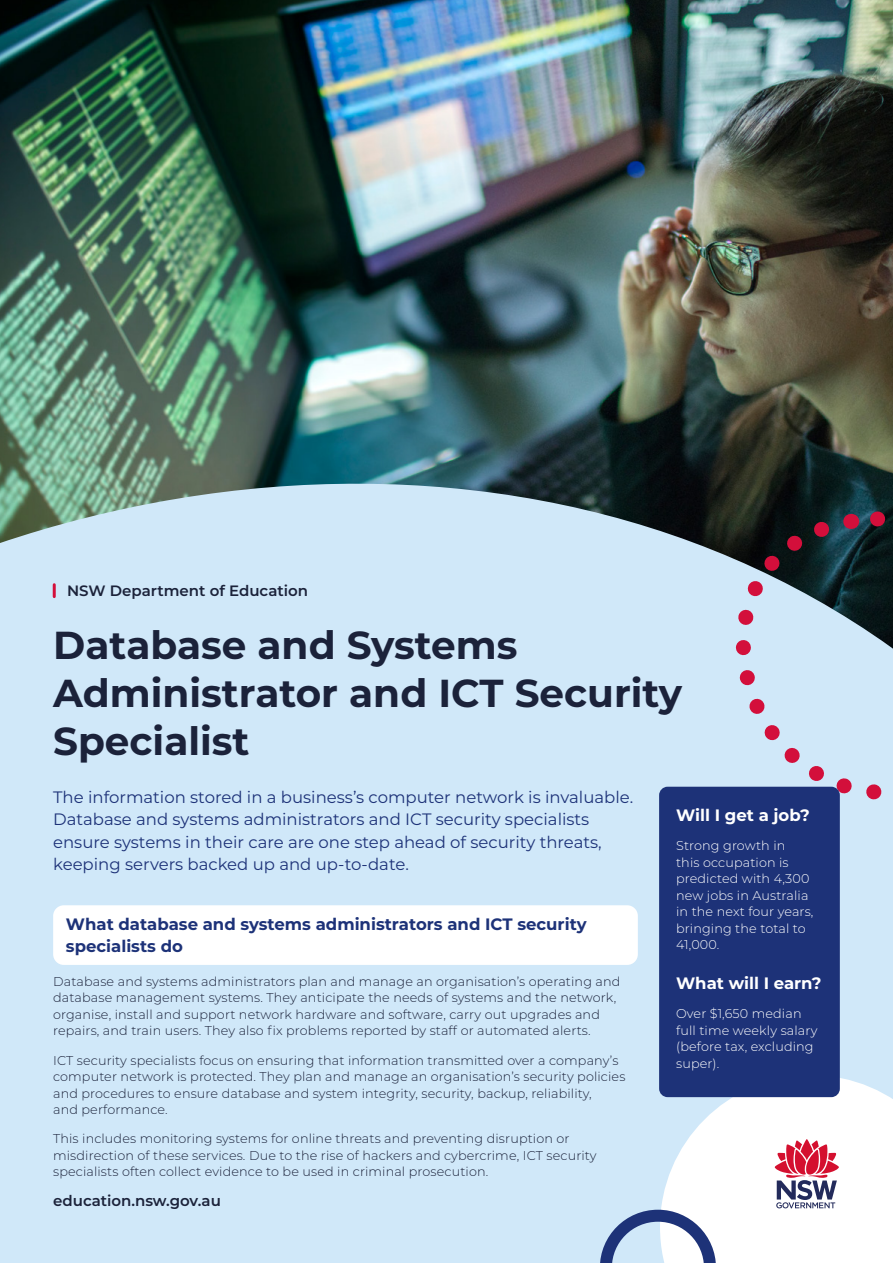
<style>
.page{position:relative;width:893px;height:1263px;background:#fff}
.page>*{position:absolute;margin:0;border:0;box-sizing:border-box;transform-origin:0 0}
.Cover_Heading{font:700 39px/48px "Montserrat";color:#1b223a}
.Intro_heading{font:16.5px/22.5px "Montserrat";color:#1d3278}
.Body_Heading_Boxed{font:700 16.5px/22.5px "Montserrat";color:#1d3278}
.Body_Heading{font:700 16.5px "Montserrat";color:#fff}
.t1{font:600 15px "Montserrat";color:#1b223a}
.Body_2{font:300 12.75px/16.5px "Montserrat";letter-spacing:.01em;color:#1b223a}
.Body_2-2{font:300 12.75px/16.5px "Montserrat";letter-spacing:.01em;color:#fff}
</style>
<div class="page">
<img style="left:0;top:0;width:893px;height:1263px">
<svg style="left:53px;top:585px;width:3px;height:12px"></svg>
<svg style="left:600px;top:1075px;width:293px;height:188px"></svg>
<svg style="left:686px;top:510px;width:207px;height:298px;background:#a4b0be"></svg>
<svg style="left:849px;top:505px;width:44px;height:300px;background:#808e9a"></svg>
<div style="left:659px;top:787px;width:181px;height:310px;background:#1d3278;border-radius:9px"></div>
<div style="left:53px;top:905px;width:585px;height:60px;background:#fff;border-radius:11px"></div>
<p class="t1" style="left:67px;top:580px;width:243px">NSW Department of Education</p>
<h1 class="Cover_Heading" style="left:53px;top:619px;width:631px">Database and Systems<br>Administrator and ICT Security<br>Specialist</h1>
<p class="Intro_heading" style="left:53px;top:785px;width:582px">The information stored in a business’s computer network is invaluable.<br>Database and systems administrators and ICT security specialists ensure systems in their care are one step ahead of security threats, keeping servers backed up and up-to-date.</p>
<h2 class="Body_Heading_Boxed" style="left:66px;top:912px;width:522px">What database and systems administrators and ICT security specialists do</h2>
<p class="Body_2" style="left:53px;top:972px;width:569px">Database and systems administrators plan and manage an organisation’s operating and database management systems. They anticipate the needs of systems and the network, organise, install and support network hardware and software, carry out upgrades and repairs, and train users. They also fix problems reported by staff or automated alerts.</p>
<p class="Body_2" style="left:53px;top:1051px;width:574px">ICT security specialists focus on ensuring that information transmitted over a company’s computer network is protected. They plan and manage an organisation’s security policies and procedures to ensure database and system integrity, security, backup, reliability,<br>and performance.</p>
<p class="Body_2" style="left:53px;top:1130px;width:545px">This includes monitoring systems for online threats and preventing disruption or misdirection of these services. Due to the rise of hackers and cybercrime, ICT security specialists often collect evidence to be used in criminal prosecution.</p>
<p class="t1" style="left:53px;top:1190px;width:169px">education.nsw.gov.au</p>
<h2 class="Body_Heading" style="left:676px;top:803px;width:135px">Will I get a job?</h2>
<p class="Body_2-2" style="left:676px;top:837px;width:139px">Strong growth in<br>this occupation is predicted with 4,300 new jobs in Australia in the next four years, bringing the total to<br>41,000.</p>
<h2 class="Body_Heading" style="left:676px;top:971px;width:147px">What will I earn?</h2>
<p class="Body_2-2" style="left:676px;top:1005px;width:143px">Over $1,650 median full time weekly salary (before tax, excluding super).</p>
</div>
